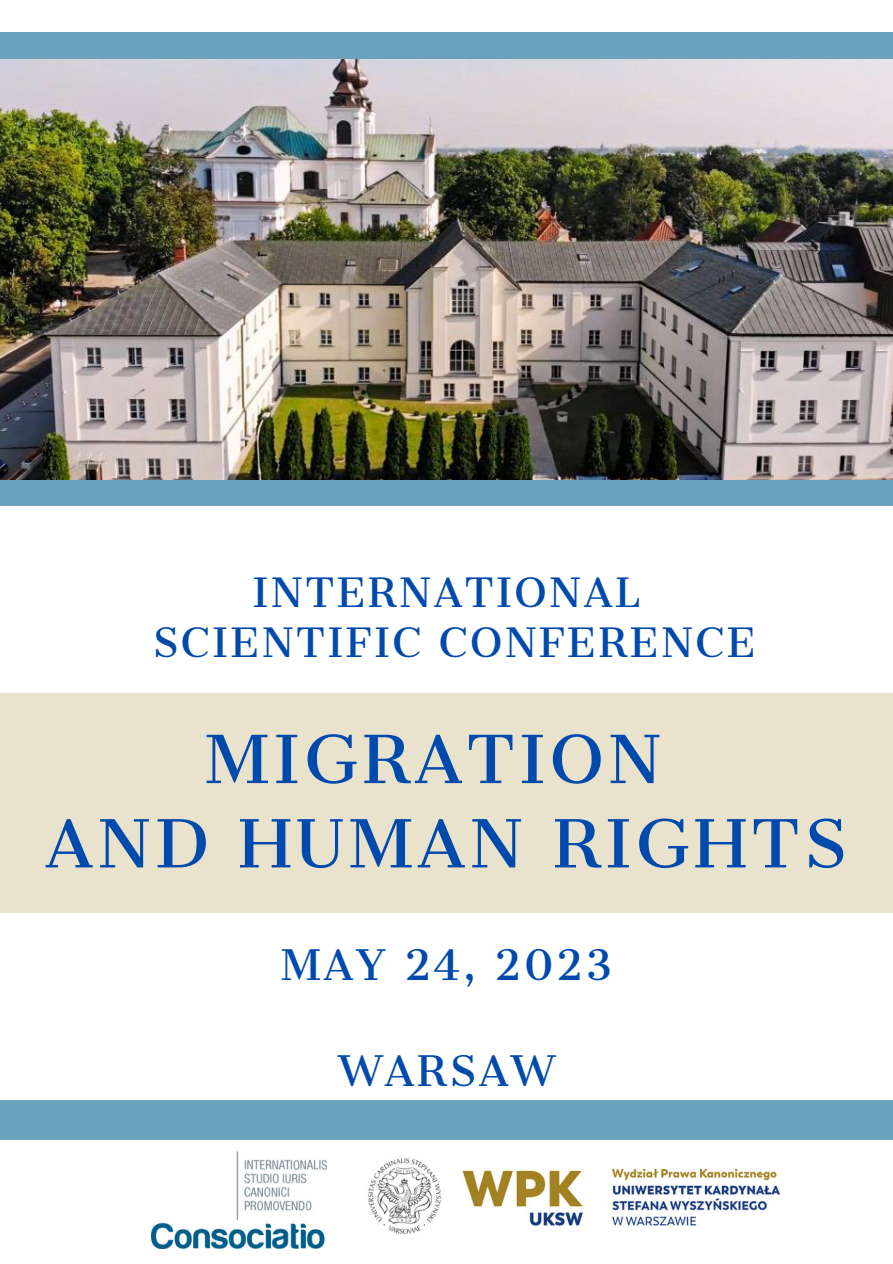
<style>
.page{position:relative;width:893px;height:1264px;background:#fff}
.page>*{position:absolute;margin:0;border:0;box-sizing:border-box;transform-origin:0 0}
.t1{font:64.65px/84.3px "Cantata One";letter-spacing:.06em;color:#004aad;text-align:center}
.t2{font:40.2px "Cantata One";letter-spacing:.06em;color:#004aad}
.t3{font:38.55px/50.6px "Cantata One";letter-spacing:.06em;color:#004aad;text-align:center}
</style>
<div class="page">
<div style="left:0;top:692px;width:892px;height:220px;background:#e9e2cc"></div>
<img style="left:367px;top:1158px;width:413px;height:77px">
<img style="left:152px;top:1151px;width:174px;height:97px">
<div style="left:0;top:33px;width:892px;height:473px;background:#6ca2bb"></div>
<div style="left:0;top:1099px;width:892px;height:40px;background:#6ca2bb"></div>
<img style="left:0;top:60px;width:892px;height:419px">
<p class="t3" style="left:153px;top:567px;width:604px">INTERNATIONAL<br>SCIENTIFIC CONFERENCE</p>
<h1 class="t1" style="left:45px;top:717px;width:803px">MIGRATION<br>AND HUMAN RIGHTS</h1>
<p class="t2" style="left:281px;top:939px;width:333px">MAY 24, 2023</p>
<p class="t2" style="left:338px;top:1045px;width:218px">WARSAW</p>
</div>
